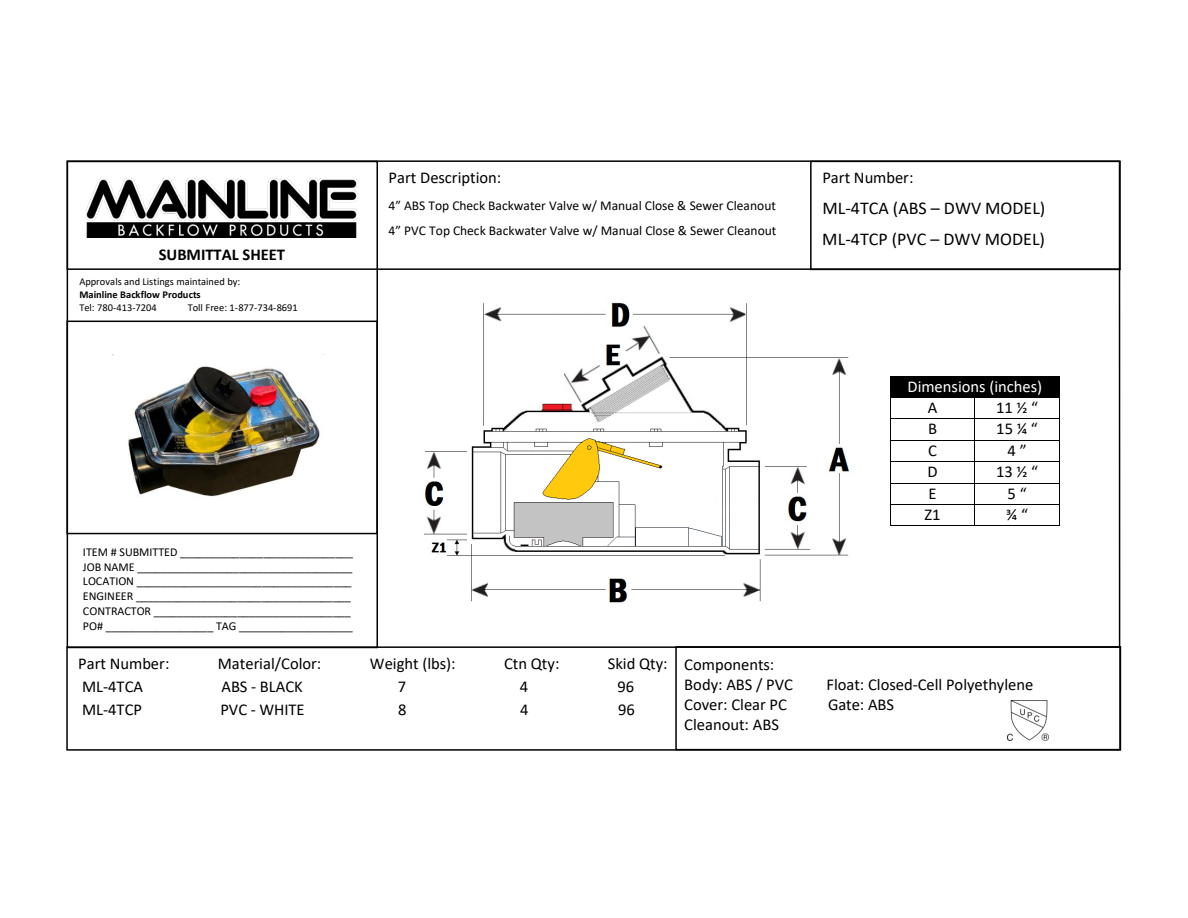
<style>
.page{position:relative;width:1188px;height:918px;background:#fff}
.page>*{position:absolute;margin:0;border:0;box-sizing:border-box;transform-origin:0 0}
.t1{font:18px/30.9px "Calibri";color:#000}
.t2{font:16.5px/20.1px "Calibri";color:#000}
.t3{font:16.5px "Calibri";color:#fff}
.t4{font:700 16.5px "Calibri";color:#000}
.t5{font:13.5px/25.5px "Calibri";color:#000}
.t6{font:12px/14.7px "Calibri";color:#000}
.t7{font:10.5px "Calibri";letter-spacing:-.005em;color:#000}
.t8{font:700 10.5px "Calibri";color:#000}
</style>
<div class="page">
<div style="left:891px;top:376px;width:168px;height:21px;background:#000"></div>
<hr style="left:891px;top:397px;width:83px;height:1px;background:#000">
<hr style="left:975px;top:397px;width:84px;height:1px;background:#000">
<hr style="left:891px;top:418px;width:83px;height:1px;background:#000">
<hr style="left:975px;top:418px;width:84px;height:1px;background:#000">
<hr style="left:891px;top:440px;width:83px;height:1px;background:#000">
<hr style="left:975px;top:440px;width:84px;height:1px;background:#000">
<hr style="left:891px;top:461px;width:83px;height:1px;background:#000">
<hr style="left:975px;top:461px;width:84px;height:1px;background:#000">
<hr style="left:891px;top:483px;width:83px;height:1px;background:#000">
<hr style="left:975px;top:483px;width:84px;height:1px;background:#000">
<hr style="left:891px;top:504px;width:83px;height:1px;background:#000">
<hr style="left:975px;top:504px;width:84px;height:1px;background:#000">
<svg style="left:890px;top:376px;width:1px;height:150px"></svg>
<hr style="left:891px;top:525px;width:83px;height:1px;background:#000">
<svg style="left:974px;top:397px;width:1px;height:129px"></svg>
<hr style="left:975px;top:525px;width:84px;height:1px;background:#000">
<svg style="left:1059px;top:376px;width:1px;height:150px"></svg>
<div style="left:67px;top:160px;width:1053px;height:110px;border:2px solid #000"></div>
<div style="left:810px;top:161px;width:311px;height:109px;border:2px solid #000"></div>
<div style="left:66px;top:646px;width:1055px;height:105px;border:2px solid #000"></div>
<div style="left:66px;top:321px;width:312px;height:213px;border:2px solid #000"></div>
<hr style="left:1119px;top:269px;width:1px;height:378px;background:#000">
<img style="left:1008px;top:700px;width:41px;height:40px">
<img style="left:86px;top:179px;width:271px;height:59px">
<div style="left:675px;top:646px;width:446px;height:104px;border:2px solid #000"></div>
<img style="left:424px;top:302px;width:426px;height:301px">
<img style="left:112px;top:354px;width:212px;height:143px">
<h2 class="t4" style="left:159px;top:243px;width:128px">SUBMITTAL SHEET</h2>
<p class="t7" style="left:79px;top:274px;width:162px">Approvals and Listings maintained by:</p>
<p class="t8" style="left:79px;top:287px;width:123px">Mainline Backflow Products</p>
<p class="t7" style="left:79px;top:300px;width:79px">Tel: 780-413-7204</p>
<p class="t7" style="left:188px;top:300px;width:112px">Toll Free: 1-877-734-8691</p>
<h2 class="t2" style="left:389px;top:167px;width:114px">Part Description:</h2>
<p class="t5" style="left:389px;top:192px;width:389px">4” ABS Top Check Backwater Valve w/ Manual Close &amp; Sewer Cleanout<br>4” PVC Top Check Backwater Valve w/ Manual Close &amp; Sewer Cleanout</p>
<p class="t6" style="left:83px;top:544px;width:272px">ITEM # SUBMITTED _____________________________ JOB NAME ____________________________________ LOCATION ____________________________________ ENGINEER ____________________________________ CONTRACTOR _________________________________ PO# __________________ TAG ___________________</p>
<h2 class="t2" style="left:822px;top:167px;width:93px">Part Number:</h2>
<h1 class="t1" style="left:822px;top:192px;width:225px">ML-4TCA (ABS – DWV MODEL)<br>ML-4TCP (PVC – DWV MODEL)</h1>
<h2 class="t3" style="left:907px;top:375px;width:136px">Dimensions (inches)</h2>
<h2 class="t2" style="left:928px;top:397px;width:11px">A</h2>
<h2 class="t2" style="left:996px;top:397px;width:44px">11 ½ “</h2>
<h2 class="t2" style="left:928px;top:418px;width:11px">B</h2>
<h2 class="t2" style="left:996px;top:418px;width:43px">15 ¼ “</h2>
<h2 class="t2" style="left:928px;top:440px;width:10px">C</h2>
<h2 class="t2" style="left:1008px;top:440px;width:21px">4”</h2>
<h2 class="t2" style="left:928px;top:461px;width:12px">D</h2>
<h2 class="t2" style="left:996px;top:461px;width:44px">13 ½ “</h2>
<h2 class="t2" style="left:928px;top:483px;width:10px">E</h2>
<h2 class="t2" style="left:1008px;top:483px;width:21px">5 “</h2>
<h2 class="t2" style="left:924px;top:504px;width:18px">Z1</h2>
<h2 class="t2" style="left:1006px;top:504px;width:23px">¾ “</h2>
<h2 class="t2" style="left:78px;top:653px;width:93px">Part Number:</h2>
<h2 class="t2" style="left:218px;top:653px;width:105px">Material/Color:</h2>
<h2 class="t2" style="left:370px;top:653px;width:87px">Weight (lbs):</h2>
<h2 class="t2" style="left:504px;top:653px;width:57px">Ctn Qty:</h2>
<h2 class="t2" style="left:608px;top:653px;width:61px">Skid Qty:</h2>
<h2 class="t2" style="left:82px;top:676px;width:63px">ML-4TCA</h2>
<h2 class="t2" style="left:221px;top:676px;width:83px">ABS - BLACK</h2>
<h2 class="t2" style="left:398px;top:676px;width:10px">7</h2>
<h2 class="t2" style="left:520px;top:676px;width:10px">4</h2>
<h2 class="t2" style="left:618px;top:676px;width:18px">96</h2>
<h2 class="t2" style="left:82px;top:699px;width:61px">ML-4TCP</h2>
<h2 class="t2" style="left:220px;top:699px;width:86px">PVC - WHITE</h2>
<h2 class="t2" style="left:398px;top:699px;width:10px">8</h2>
<h2 class="t2" style="left:520px;top:699px;width:10px">4</h2>
<h2 class="t2" style="left:618px;top:699px;width:18px">96</h2>
<h2 class="t2" style="left:684px;top:654px;width:110px">Components:<br>Body: ABS / PVC</h2>
<h2 class="t2" style="left:827px;top:674px;width:208px">Float: Closed-Cell Polyethylene</h2>
<h2 class="t2" style="left:684px;top:694px;width:104px">Cover: Clear PC</h2>
<h2 class="t2" style="left:828px;top:694px;width:68px">Gate: ABS</h2>
<h2 class="t2" style="left:684px;top:714px;width:96px">Cleanout: ABS</h2>
</div>
